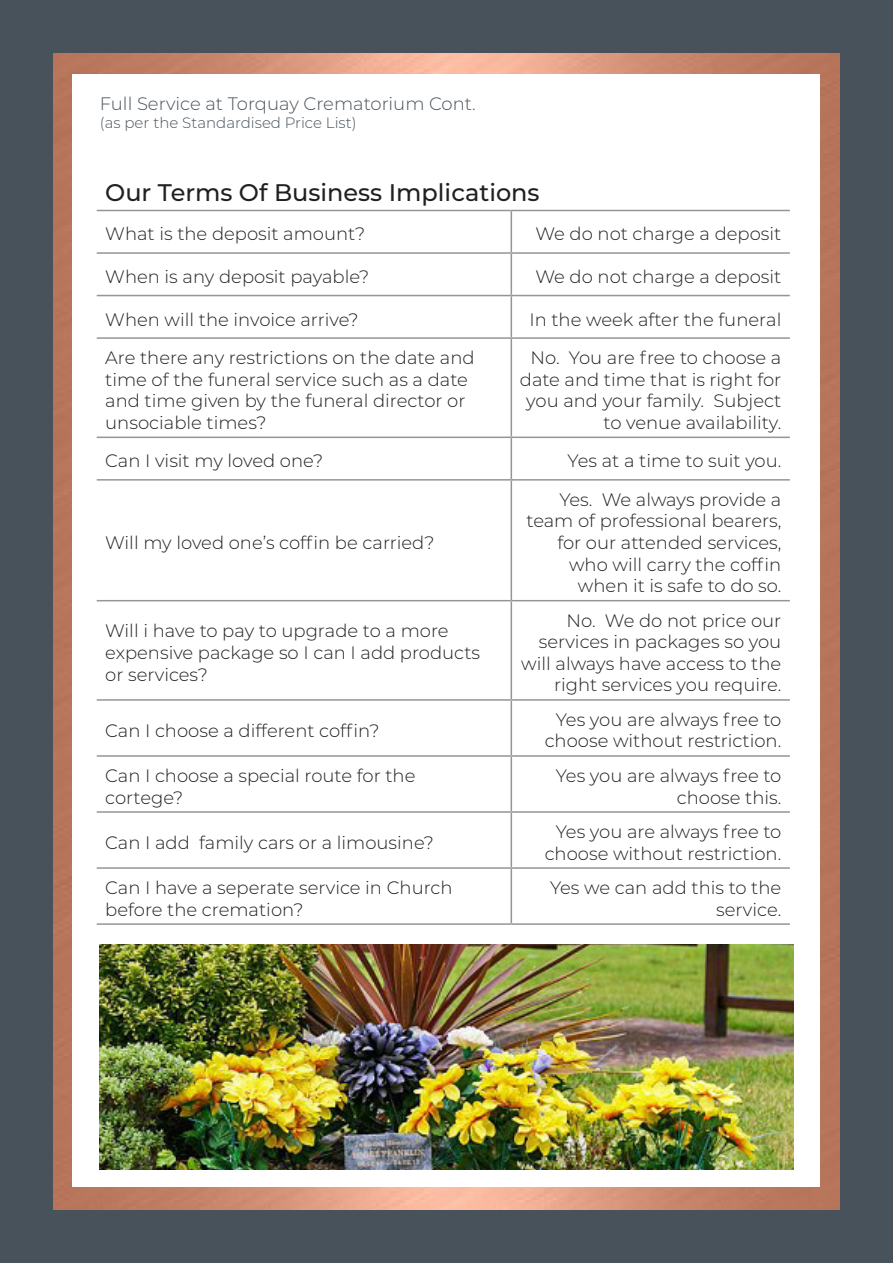
<style>
.page{position:relative;width:893px;height:1263px;background:#48525b}
.page>*{position:absolute;margin:0;border:0;box-sizing:border-box;transform-origin:0 0}
.Titles{font:500 24px "Montserrat";color:#231f20}
.Table_inner{font:300 18px/21.6px "Montserrat";color:#231f20;text-align:right}
.t1{font:300 18px "Montserrat";color:#48525b}
.t2{font:300 15px "Montserrat";color:#48525b}
</style>
<div class="page">
<img style="left:53px;top:53px;width:787px;height:1157px">
<div style="left:73px;top:74px;width:747px;height:1112px;background:#fff"></div>
<img style="left:100px;top:944px;width:693px;height:225px">
<hr style="left:97px;top:210px;width:414px;height:1px;background:#939598">
<hr style="left:511px;top:210px;width:279px;height:1px;background:#939598">
<hr style="left:511px;top:211px;width:1px;height:41px;background:#939598">
<hr style="left:97px;top:252px;width:414px;height:2px;background:#939598">
<hr style="left:511px;top:252px;width:279px;height:2px;background:#939598">
<hr style="left:511px;top:254px;width:1px;height:41px;background:#939598">
<hr style="left:97px;top:295px;width:414px;height:1px;background:#939598">
<hr style="left:511px;top:295px;width:279px;height:1px;background:#939598">
<hr style="left:511px;top:296px;width:1px;height:41px;background:#939598">
<hr style="left:97px;top:337px;width:414px;height:2px;background:#939598">
<hr style="left:511px;top:337px;width:279px;height:2px;background:#939598">
<hr style="left:511px;top:339px;width:1px;height:98px;background:#939598">
<hr style="left:97px;top:437px;width:414px;height:1px;background:#939598">
<hr style="left:511px;top:437px;width:279px;height:1px;background:#939598">
<hr style="left:511px;top:438px;width:1px;height:41px;background:#939598">
<hr style="left:97px;top:479px;width:414px;height:2px;background:#939598">
<hr style="left:511px;top:479px;width:279px;height:2px;background:#939598">
<hr style="left:511px;top:481px;width:1px;height:119px;background:#939598">
<hr style="left:97px;top:600px;width:414px;height:1px;background:#939598">
<hr style="left:511px;top:600px;width:279px;height:1px;background:#939598">
<hr style="left:511px;top:601px;width:1px;height:98px;background:#939598">
<hr style="left:97px;top:699px;width:414px;height:2px;background:#939598">
<hr style="left:511px;top:699px;width:279px;height:2px;background:#939598">
<hr style="left:511px;top:701px;width:1px;height:54px;background:#939598">
<hr style="left:97px;top:755px;width:414px;height:2px;background:#939598">
<hr style="left:511px;top:755px;width:279px;height:2px;background:#939598">
<hr style="left:511px;top:757px;width:1px;height:54px;background:#939598">
<hr style="left:97px;top:811px;width:414px;height:2px;background:#939598">
<hr style="left:511px;top:811px;width:279px;height:2px;background:#939598">
<hr style="left:511px;top:813px;width:1px;height:54px;background:#939598">
<hr style="left:97px;top:867px;width:414px;height:2px;background:#939598">
<hr style="left:511px;top:867px;width:279px;height:2px;background:#939598">
<hr style="left:511px;top:869px;width:1px;height:54px;background:#939598">
<hr style="left:97px;top:923px;width:414px;height:2px;background:#939598">
<hr style="left:511px;top:923px;width:279px;height:2px;background:#939598">
<p class="t1" style="left:100px;top:92px;width:377px">Full Service at Torquay Crematorium Cont.</p>
<p class="t2" style="left:100px;top:113px;width:258px">(as per the Standardised Price List)</p>
<p class="Titles" style="left:105px;top:176px;width:436px">Our Terms Of Business Implications</p>
<p class="Table_inner" style="left:105px;top:223px;width:261px">What is the deposit amount?</p>
<p class="Table_inner" style="left:535px;top:223px;width:247px">We do not charge a deposit</p>
<p class="Table_inner" style="left:105px;top:265px;width:266px">When is any deposit payable?</p>
<p class="Table_inner" style="left:535px;top:265px;width:247px">We do not charge a deposit</p>
<p class="Table_inner" style="left:105px;top:308px;width:255px">When will the invoice arrive?</p>
<p class="Table_inner" style="left:529px;top:308px;width:253px">In the week after the funeral</p>
<p class="Table_inner" style="left:105px;top:346px;width:371px;text-align:left">Are there any restrictions on the date and time of the funeral service such as a date and time given by the funeral director or unsociable times?</p>
<p class="Table_inner" style="left:520px;top:346px;width:263px">No. You are free to choose a date and time that is right for you and your family. Subject to venue availability.</p>
<p class="Table_inner" style="left:105px;top:449px;width:219px">Can I visit my loved one?</p>
<p class="Table_inner" style="left:568px;top:449px;width:215px">Yes at a time to suit you.</p>
<p class="Table_inner" style="left:105px;top:531px;width:331px">Will my loved one’s coffin be carried?</p>
<p class="Table_inner" style="left:526px;top:488px;width:256px">Yes. We always provide a team of professional bearers, for our attended services, who will carry the coffin when it is safe to do so.</p>
<p class="Table_inner" style="left:105px;top:620px;width:376px;text-align:left">Will i have to pay to upgrade to a more expensive package so I can I add products or services?</p>
<p class="Table_inner" style="left:521px;top:609px;width:262px">No. We do not price our services in packages so you will always have access to the right services you require.</p>
<p class="Table_inner" style="left:105px;top:719px;width:276px">Can I choose a different coffin?</p>
<p class="Table_inner" style="left:545px;top:708px;width:238px">Yes you are always free to choose without restriction.</p>
<p class="Table_inner" style="left:105px;top:764px;width:312px;text-align:left">Can I choose a special route for the cortege?</p>
<p class="Table_inner" style="left:556px;top:764px;width:227px">Yes you are always free to choose this.</p>
<p class="Table_inner" style="left:105px;top:831px;width:330px">Can I add family cars or a limousine?</p>
<p class="Table_inner" style="left:545px;top:820px;width:238px">Yes you are always free to choose without restriction.</p>
<p class="Table_inner" style="left:105px;top:876px;width:349px;text-align:left">Can I have a seperate service in Church before the cremation?</p>
<p class="Table_inner" style="left:550px;top:876px;width:233px">Yes we can add this to the service.</p>
</div>
